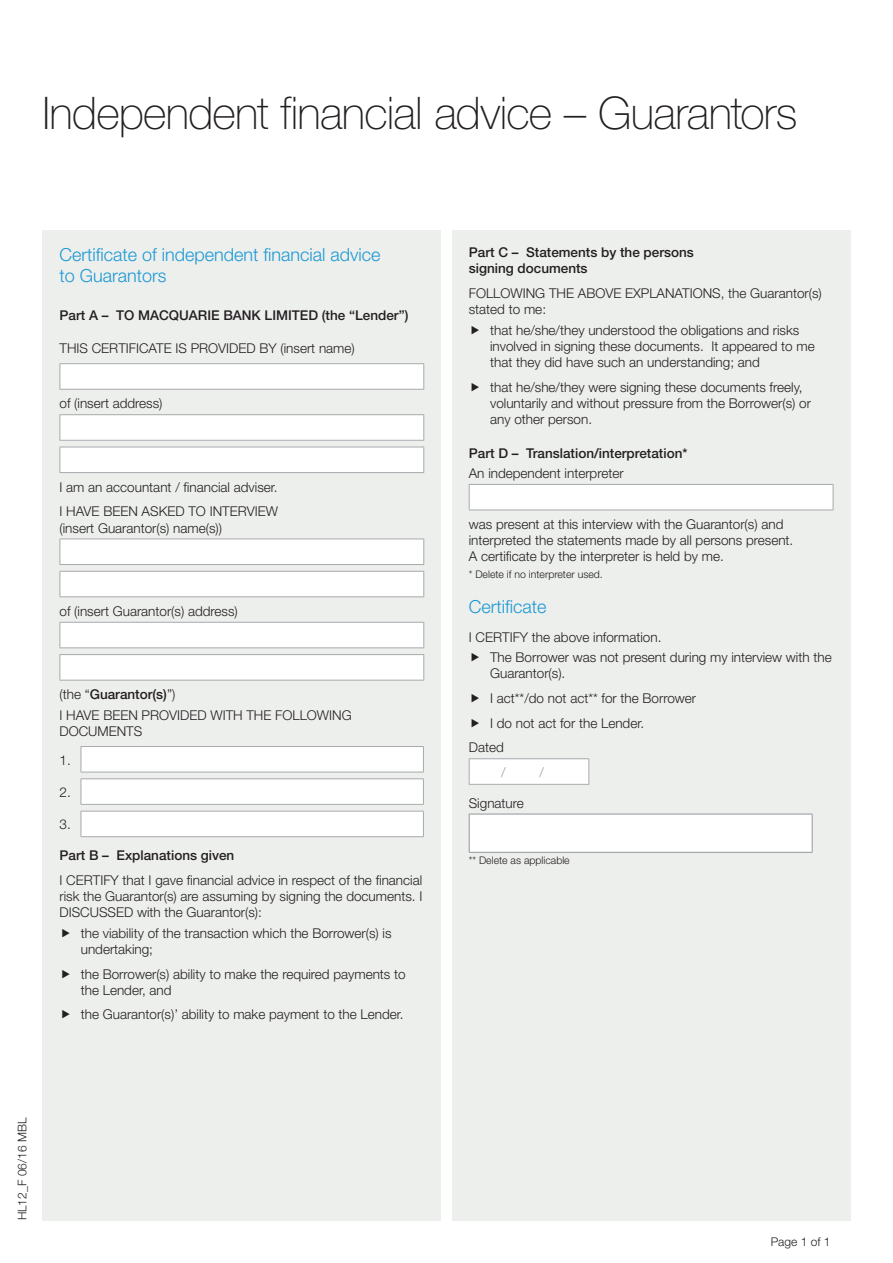
<style>
.page{position:relative;width:893px;height:1263px;background:#fff}
.page>*{position:absolute;margin:0;border:0;box-sizing:border-box;transform-origin:0 0}
.t1{font:100 45px "Helvetica Neue";letter-spacing:-.015em;color:#231f20}
.t2{font:300 18px/21.6px "Helvetica Neue";color:#1c98d4}
.t3{font:300 13.5px/16.2px "Helvetica Neue";color:#231f20}
.t4{font:500 13.5px/16.2px "Helvetica Neue CE";color:#231f20}
.t5{font:300 13.5px "Helvetica Neue";color:#939598}
.t6{font:300 12px "Helvetica Neue";color:#231f20}
.t7{font:300 10.5px "Helvetica Neue";color:#231f20}
.s1{font-family:"Helvetica Neue";font-weight:300}
</style>
<div class="page">
<div style="left:452px;top:230px;width:398px;height:990px;background:#edefed"></div>
<div style="left:469px;top:484px;width:364px;height:26px;background:#fff"></div>
<svg style="left:469px;top:485px;width:1px;height:25px"></svg>
<hr style="left:469px;top:484px;width:364px;height:1px;background:#a8a9ad">
<svg style="left:833px;top:485px;width:1px;height:25px"></svg>
<hr style="left:469px;top:510px;width:364px;height:1px;background:#a8a9ad">
<div style="left:469px;top:759px;width:120px;height:25px;background:#fff"></div>
<hr style="left:469px;top:758px;width:120px;height:1px;background:#a8a9ad">
<svg style="left:469px;top:759px;width:1px;height:25px"></svg>
<svg style="left:588px;top:759px;width:1px;height:25px"></svg>
<hr style="left:469px;top:784px;width:120px;height:1px;background:#a8a9ad">
<div style="left:469px;top:814px;width:343px;height:38px;background:#fff"></div>
<hr style="left:469px;top:814px;width:344px;height:1px;background:#939598">
<hr style="left:469px;top:814px;width:1px;height:38px;background:#939598">
<hr style="left:812px;top:814px;width:1px;height:38px;background:#939598">
<hr style="left:469px;top:852px;width:344px;height:1px;background:#939598">
<div style="left:43px;top:230px;width:398px;height:990px;background:#edefed"></div>
<div style="left:60px;top:364px;width:364px;height:25px;background:#fff"></div>
<svg style="left:60px;top:364px;width:1px;height:25px"></svg>
<hr style="left:60px;top:363px;width:364px;height:1px;background:#a8a9ad">
<svg style="left:423px;top:364px;width:1px;height:25px"></svg>
<hr style="left:60px;top:389px;width:364px;height:1px;background:#a8a9ad">
<div style="left:60px;top:415px;width:364px;height:25px;background:#fff"></div>
<svg style="left:60px;top:415px;width:1px;height:25px"></svg>
<hr style="left:60px;top:414px;width:364px;height:1px;background:#a8a9ad">
<svg style="left:423px;top:415px;width:1px;height:25px"></svg>
<hr style="left:60px;top:440px;width:364px;height:1px;background:#a8a9ad">
<div style="left:60px;top:447px;width:364px;height:26px;background:#fff"></div>
<svg style="left:60px;top:448px;width:1px;height:24px"></svg>
<hr style="left:60px;top:447px;width:364px;height:1px;background:#a8a9ad">
<svg style="left:423px;top:447px;width:1px;height:25px"></svg>
<hr style="left:60px;top:472px;width:364px;height:1px;background:#a8a9ad">
<div style="left:60px;top:539px;width:364px;height:25px;background:#fff"></div>
<svg style="left:60px;top:540px;width:1px;height:24px"></svg>
<hr style="left:60px;top:539px;width:364px;height:1px;background:#a8a9ad">
<svg style="left:423px;top:539px;width:1px;height:25px"></svg>
<hr style="left:60px;top:564px;width:364px;height:1px;background:#a8a9ad">
<div style="left:60px;top:571px;width:364px;height:26px;background:#fff"></div>
<svg style="left:60px;top:572px;width:1px;height:24px"></svg>
<hr style="left:60px;top:571px;width:364px;height:1px;background:#a8a9ad">
<svg style="left:423px;top:572px;width:1px;height:24px"></svg>
<hr style="left:60px;top:596px;width:364px;height:1px;background:#a8a9ad">
<div style="left:60px;top:622px;width:364px;height:26px;background:#fff"></div>
<svg style="left:60px;top:623px;width:1px;height:24px"></svg>
<hr style="left:60px;top:622px;width:364px;height:1px;background:#a8a9ad">
<svg style="left:423px;top:623px;width:1px;height:24px"></svg>
<hr style="left:60px;top:647px;width:364px;height:1px;background:#a8a9ad">
<div style="left:60px;top:655px;width:364px;height:25px;background:#fff"></div>
<svg style="left:60px;top:655px;width:1px;height:25px"></svg>
<hr style="left:60px;top:654px;width:364px;height:1px;background:#a8a9ad">
<svg style="left:423px;top:655px;width:1px;height:25px"></svg>
<hr style="left:60px;top:680px;width:364px;height:1px;background:#a8a9ad">
<div style="left:81px;top:746px;width:342px;height:26px;background:#fff"></div>
<hr style="left:81px;top:746px;width:343px;height:1px;background:#a8a9ad">
<svg style="left:81px;top:747px;width:1px;height:25px"></svg>
<svg style="left:423px;top:747px;width:1px;height:25px"></svg>
<hr style="left:81px;top:772px;width:343px;height:1px;background:#a8a9ad">
<div style="left:81px;top:779px;width:342px;height:25px;background:#fff"></div>
<hr style="left:81px;top:778px;width:343px;height:1px;background:#a8a9ad">
<svg style="left:81px;top:779px;width:1px;height:25px"></svg>
<svg style="left:423px;top:779px;width:1px;height:25px"></svg>
<hr style="left:81px;top:804px;width:343px;height:1px;background:#a8a9ad">
<div style="left:81px;top:811px;width:342px;height:26px;background:#fff"></div>
<hr style="left:81px;top:811px;width:343px;height:1px;background:#a8a9ad">
<svg style="left:81px;top:811px;width:1px;height:25px"></svg>
<svg style="left:423px;top:811px;width:1px;height:25px"></svg>
<hr style="left:81px;top:836px;width:343px;height:1px;background:#a8a9ad">
<h1 class="t1" style="left:43px;top:87px;width:756px">Independent financial advice – Guarantors</h1>
<h2 class="t2" style="left:60px;top:243px;width:323px">Certificate of independent financial advice to Guarantors</h2>
<p class="t4" style="left:60px;top:307px;width:350px">Part A – TO MACQUARIE BANK LIMITED (the “Lender”)</p>
<p class="t3" style="left:60px;top:340px;width:297px">THIS CERTIFICATE IS PROVIDED BY (insert name)</p>
<p class="t3" style="left:60px;top:395px;width:105px">of (insert address)</p>
<p class="t3" style="left:60px;top:474px;width:220px;line-height:24.8px">I am an accountant / financial adviser.<br>I HAVE BEEN ASKED TO INTERVIEW</p>
<p class="t3" style="left:60px;top:519px;width:164px">(insert Guarantor(s) name(s))</p>
<p class="t3" style="left:60px;top:603px;width:180px">of (insert Guarantor(s) address)</p>
<p class="t4" style="left:60px;top:686px;width:117px"><span class="s1">(the “</span>Guarantor(s)<span class="s1">”)</span></p>
<p class="t3" style="left:60px;top:706px;width:294px">I HAVE BEEN PROVIDED WITH THE FOLLOWING<br>DOCUMENTS</p>
<p class="t3" style="left:60px;top:751px;width:13px">1.</p>
<p class="t3" style="left:60px;top:784px;width:13px">2.</p>
<p class="t3" style="left:60px;top:816px;width:13px">3.</p>
<p class="t4" style="left:60px;top:847px;width:176px">Part B – Explanations given</p>
<p class="t3" style="left:60px;top:871px;width:364px;text-align:justify">I CERTIFY that I gave financial advice in respect of the financial risk the Guarantor(s) are assuming by signing the documents. I DISCUSSED with the Guarantor(s):</p>
<p class="t3" style="left:81px;top:924px;width:312px">the viability of the transaction which the Borrower(s) is undertaking;</p>
<p class="t3" style="left:81px;top:965px;width:326px">the Borrower(s) ability to make the required payments to the Lender, and</p>
<p class="t3" style="left:81px;top:1006px;width:324px">the Guarantor(s)’ ability to make payment to the Lender.</p>
<p class="t6" style="left:15px;top:1220px;width:104px;rotate:-90deg">HL12_F 06/16 MBL</p>
<p class="t4" style="left:469px;top:244px;width:227px">Part C – Statements by the persons signing documents</p>
<p class="t3" style="left:469px;top:285px;width:354px">FOLLOWING THE ABOVE EXPLANATIONS, the Guarantor(s) stated to me:</p>
<p class="t3" style="left:490px;top:322px;width:326px">that he/she/they understood the obligations and risks involved in signing these documents. It appeared to me that they did have such an understanding; and</p>
<p class="t3" style="left:490px;top:379px;width:322px">that he/she/they were signing these documents freely, voluntarily and without pressure from the Borrower(s) or any other person.</p>
<p class="t4" style="left:469px;top:445px;width:220px">Part D – Translation/interpretation*</p>
<p class="t3" style="left:469px;top:465px;width:156px">An independent interpreter</p>
<p class="t3" style="left:469px;top:516px;width:326px">was present at this interview with the Guarantor(s) and interpreted the statements made by all persons present.<br>A certificate by the interpreter is held by me.</p>
<p class="t7" style="left:469px;top:568px;width:136px">* Delete if no interpreter used.</p>
<h2 class="t2" style="left:469px;top:595px;width:79px">Certificate</h2>
<p class="t3" style="left:490px;top:626px;width:343px;line-height:20.4px;text-indent:-21px">I CERTIFY the above information.<br>The Borrower was not present during my interview with the</p>
<p class="t3" style="left:490px;top:665px;width:77px">Guarantor(s).</p>
<p class="t3" style="left:490px;top:690px;width:208px">I act**/do not act** for the Borrower</p>
<p class="t3" style="left:490px;top:714px;width:156px">I do not act for the Lender.</p>
<p class="t3" style="left:469px;top:739px;width:37px">Dated</p>
<p class="t5" style="left:501px;top:764px;width:6px">/</p>
<p class="t5" style="left:539px;top:764px;width:6px">/</p>
<p class="t3" style="left:469px;top:794px;width:57px">Signature</p>
<p class="t7" style="left:469px;top:853px;width:102px">** Delete as applicable</p>
<p class="t6" style="left:771px;top:1235px;width:61px">Page 1 of 1</p>
</div>
